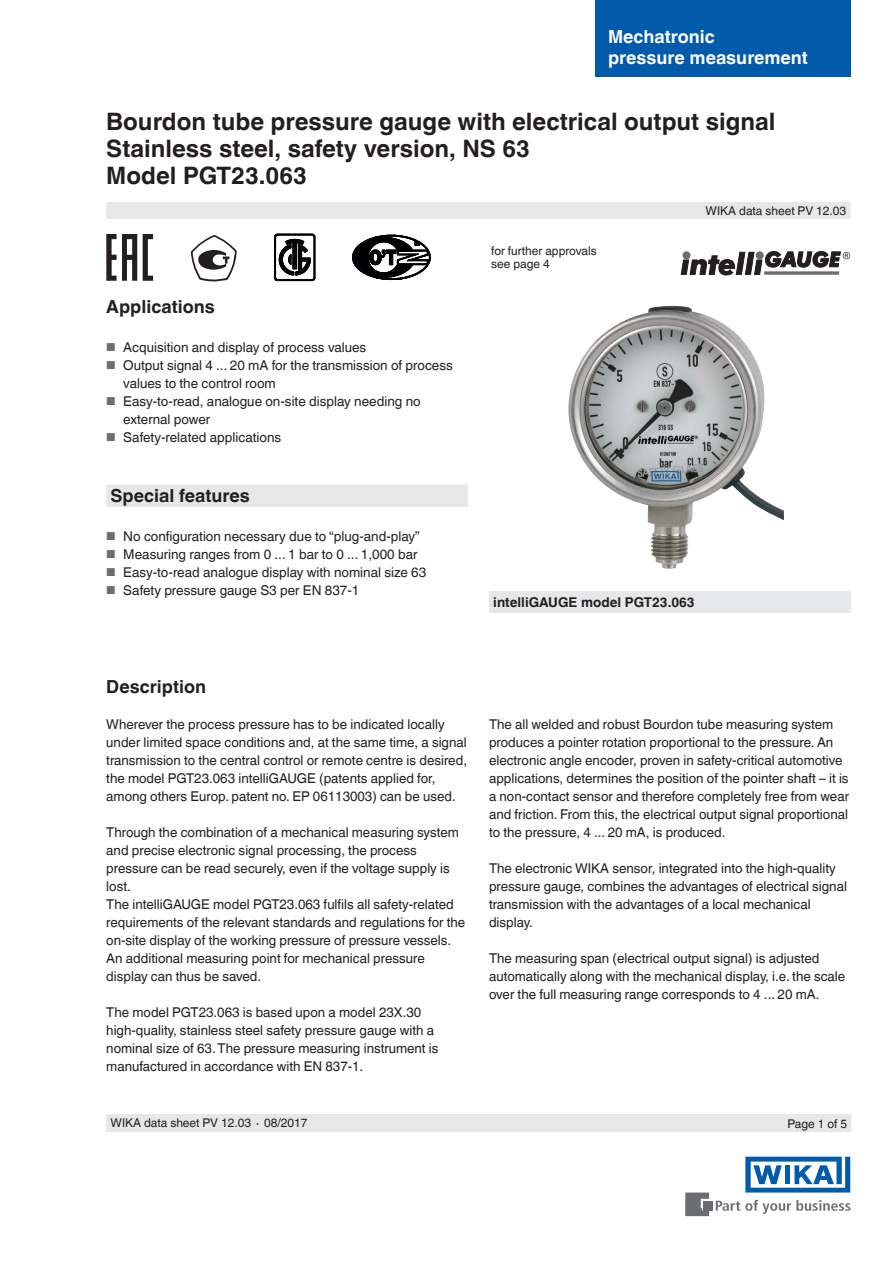
<style>
.page{position:relative;width:893px;height:1263px;background:#fff}
.page>*{position:absolute;margin:0;border:0;box-sizing:border-box;transform-origin:0 0}
.t1{font:700 24px/27px "Helvetica World";color:#231f20}
.t2{font:700 18px "Helvetica World";color:#231f20}
.t3{font:700 18px/21px "Helvetica World";color:#fff}
.t4{font:13.5px/18px "Helvetica World";color:#231f20}
.t5{font:700 13.5px "Helvetica World";color:#231f20}
.t6{font:12px/13.5px "Helvetica World";color:#231f20}
.s1{font-size:11.55px;color:#6c6d70}
</style>
<div class="page">
<svg style="left:716px;top:1200px;width:134px;height:14px"></svg>
<div style="left:703px;top:1201px;width:9px;height:9px;background:#6c6d70"></div>
<svg style="left:685px;top:1192px;width:24px;height:24px"></svg>
<svg style="left:745px;top:1157px;width:105px;height:35px"></svg>
<div style="left:595px;top:0;width:255px;height:77px;background:#015aaa"></div>
<div style="left:106px;top:202px;width:744px;height:17px;background:#e6e7e9"></div>
<div style="left:106px;top:1114px;width:744px;height:18px;background:#e6e7e9"></div>
<img style="left:568px;top:306px;width:216px;height:263px">
<div style="left:489px;top:591px;width:361px;height:21px;background:#e6e7e9"></div>
<div style="left:106px;top:484px;width:362px;height:23px;background:#e6e7e9"></div>
<svg style="left:680px;top:251px;width:170px;height:25px"></svg>
<div style="left:683px;top:252px;width:7px;height:7px;background:#6c6d70;border-radius:50%"></div>
<div style="left:683px;top:252px;width:7px;height:7px;border:1px solid #6c6d70;border-radius:50%"></div>
<svg style="left:764px;top:271px;width:75px;height:4px"></svg>
<div style="left:756px;top:252px;width:7px;height:7px;background:#6c6d70;border-radius:50%"></div>
<div style="left:756px;top:252px;width:7px;height:7px;border:1px solid #6c6d70;border-radius:50%"></div>
<svg style="left:191px;top:235px;width:46px;height:47px"></svg>
<svg style="left:143px;top:234px;width:10px;height:47px"></svg>
<svg style="left:106px;top:234px;width:31px;height:47px"></svg>
<svg style="left:274px;top:234px;width:41px;height:47px"></svg>
<svg style="left:352px;top:235px;width:78px;height:45px"></svg>
<h2 class="t3" style="left:608px;top:26px;width:201px">Mechatronic<br>pressure measurement</h2>
<h1 class="t1" style="left:106px;top:108px;width:671px">Bourdon tube pressure gauge with electrical output signal<br>Stainless steel, safety version, NS 63<br>Model PGT23.063</h1>
<h2 class="t2" style="left:106px;top:296px;width:110px">Applications</h2>
<p class="t4" style="left:106px;top:338px;width:262px"><span class="s1">■</span> Acquisition and display of process values</p>
<p class="t4" style="left:123px;top:356px;width:331px;text-indent:-17px"><span class="s1">■</span> Output signal 4 ... 20 mA for the transmission of process values to the control room</p>
<p class="t4" style="left:123px;top:392px;width:299px;text-indent:-17px"><span class="s1">■</span> Easy-to-read, analogue on-site display needing no external power</p>
<p class="t4" style="left:106px;top:428px;width:176px"><span class="s1">■</span> Safety-related applications</p>
<h2 class="t2" style="left:111px;top:485px;width:141px">Special features</h2>
<p class="t4" style="left:106px;top:527px;width:315px"><span class="s1">■</span> No configuration necessary due to “plug-and-play”</p>
<p class="t4" style="left:106px;top:545px;width:313px"><span class="s1">■</span> Measuring ranges from 0 ... 1 bar to 0 ... 1,000 bar</p>
<p class="t4" style="left:106px;top:563px;width:321px"><span class="s1">■</span> Easy-to-read analogue display with nominal size 63</p>
<p class="t4" style="left:106px;top:581px;width:255px"><span class="s1">■</span> Safety pressure gauge S3 per EN 837-1</p>
<p class="t6" style="left:491px;top:244px;width:107px">for further approvals see page 4</p>
<p class="t6" style="left:706px;top:204px;width:142px">WIKA data sheet PV 12.03</p>
<p class="t5" style="left:493px;top:594px;width:203px">intelliGAUGE model PGT23.063</p>
<h2 class="t2" style="left:106px;top:676px;width:101px">Description</h2>
<p class="t4" style="left:106px;top:716px;width:362px">Wherever the process pressure has to be indicated locally under limited space conditions and, at the same time, a signal transmission to the central control or remote centre is desired, the model PGT23.063 intelliGAUGE (patents applied for, among others Europ. patent no. EP 06113003) can be used.</p>
<p class="t4" style="left:106px;top:824px;width:360px">Through the combination of a mechanical measuring system and precise electronic signal processing, the process pressure can be read securely, even if the voltage supply is lost.<br>The intelliGAUGE model PGT23.063 fulfils all safety-related requirements of the relevant standards and regulations for the on-site display of the working pressure of pressure vessels.<br>An additional measuring point for mechanical pressure display can thus be saved.</p>
<p class="t4" style="left:106px;top:1004px;width:334px">The model PGT23.063 is based upon a model 23X.30 high-quality, stainless steel safety pressure gauge with a nominal size of 63. The pressure measuring instrument is manufactured in accordance with EN 837-1.</p>
<p class="t6" style="left:111px;top:1116px;width:198px">WIKA data sheet PV 12.03 ∙ 08/2017</p>
<p class="t4" style="left:489px;top:715px;width:362px">The all welded and robust Bourdon tube measuring system produces a pointer rotation proportional to the pressure. An electronic angle encoder, proven in safety-critical automotive applications, determines the position of the pointer shaft – it is a non-contact sensor and therefore completely free from wear and friction. From this, the electrical output signal proportional to the pressure, 4 ... 20 mA, is produced.</p>
<p class="t4" style="left:489px;top:859px;width:359px">The electronic WIKA sensor, integrated into the high-quality pressure gauge, combines the advantages of electrical signal transmission with the advantages of a local mechanical display.</p>
<p class="t4" style="left:489px;top:949px;width:358px">The measuring span (electrical output signal) is adjusted automatically along with the mechanical display, i.e. the scale over the full measuring range corresponds to 4 ... 20 mA.</p>
<p class="t6" style="left:788px;top:1117px;width:61px">Page 1 of 5</p>
</div>
